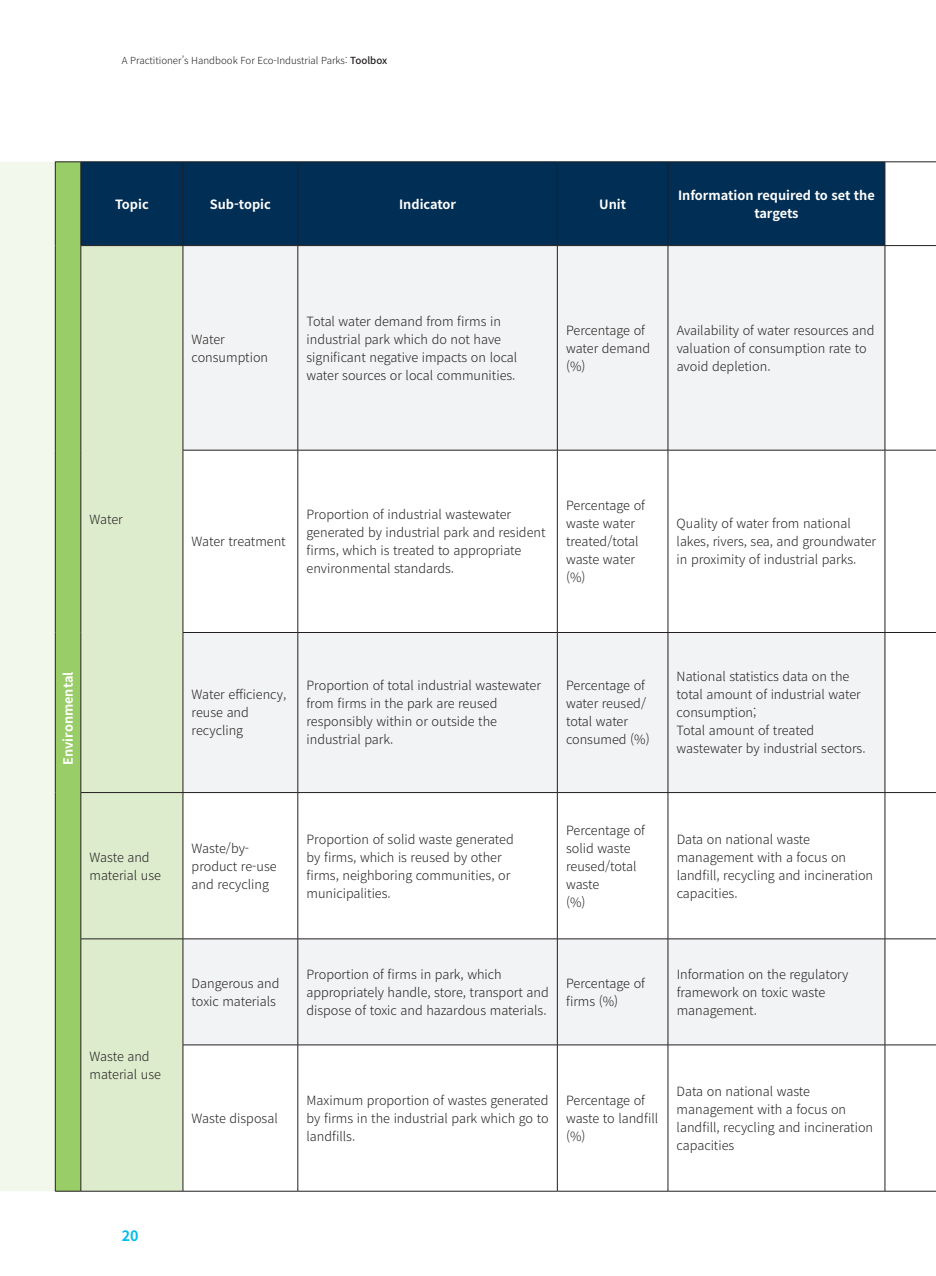
<style>
.page{position:relative;width:936px;height:1276px;background:#fff}
.page>*{position:absolute;margin:0;border:0;box-sizing:border-box;transform-origin:0 0}
.t1{font:700 14.25px "Noto Sans CJ Kkr";color:#01bcee}
.t2{font:300 12.75px/18px "Noto Sans CJ Kkr";color:#231f20}
.t3{font:700 12.75px/18px "Noto Sans CJ Kkr";color:#fff;text-align:center}
.t4{font:300 9.75px "Noto Sans CJ Kkr";color:#231f20}
.s1{font-weight:500}
</style>
<div class="page">
<div style="left:0;top:162px;width:55px;height:1029px;background:#f3f8ed"></div>
<div style="left:82px;top:163px;width:802px;height:82px;background:#002e54"></div>
<div style="left:82px;top:246px;width:101px;height:945px;background:#ddeccd"></div>
<div style="left:184px;top:246px;width:700px;height:204px;background:#f2f3f4"></div>
<svg style="left:184px;top:451px;width:700px;height:740px"></svg>
<hr style="left:81px;top:162px;width:102px;height:1px;background:#231f20">
<hr style="left:81px;top:162px;width:1px;height:83px;background:#231f20">
<hr style="left:183px;top:162px;width:115px;height:1px;background:#231f20">
<hr style="left:183px;top:162px;width:1px;height:83px;background:#231f20">
<hr style="left:298px;top:162px;width:259px;height:1px;background:#231f20">
<hr style="left:297px;top:162px;width:1px;height:83px;background:#231f20">
<hr style="left:557px;top:162px;width:111px;height:1px;background:#231f20">
<hr style="left:557px;top:162px;width:1px;height:83px;background:#231f20">
<hr style="left:668px;top:162px;width:216px;height:1px;background:#231f20">
<hr style="left:667px;top:162px;width:1px;height:83px;background:#231f20">
<hr style="left:884px;top:162px;width:51px;height:1px;background:#231f20">
<hr style="left:884px;top:162px;width:1px;height:83px;background:#231f20">
<hr style="left:81px;top:245px;width:102px;height:1px;background:#231f20">
<hr style="left:81px;top:246px;width:1px;height:204px;background:#231f20">
<hr style="left:183px;top:245px;width:115px;height:1px;background:#231f20">
<hr style="left:183px;top:246px;width:1px;height:204px;background:#231f20">
<hr style="left:298px;top:245px;width:259px;height:1px;background:#231f20">
<hr style="left:297px;top:246px;width:1px;height:204px;background:#231f20">
<hr style="left:557px;top:245px;width:111px;height:1px;background:#231f20">
<hr style="left:557px;top:246px;width:1px;height:204px;background:#231f20">
<hr style="left:668px;top:245px;width:216px;height:1px;background:#231f20">
<hr style="left:667px;top:246px;width:1px;height:204px;background:#231f20">
<hr style="left:884px;top:245px;width:51px;height:1px;background:#231f20">
<hr style="left:884px;top:246px;width:1px;height:204px;background:#231f20">
<hr style="left:81px;top:450px;width:1px;height:182px;background:#231f20">
<hr style="left:183px;top:450px;width:115px;height:1px;background:#231f20">
<hr style="left:183px;top:450px;width:1px;height:182px;background:#231f20">
<hr style="left:298px;top:450px;width:259px;height:1px;background:#231f20">
<hr style="left:297px;top:450px;width:1px;height:182px;background:#231f20">
<hr style="left:557px;top:450px;width:111px;height:1px;background:#231f20">
<hr style="left:557px;top:450px;width:1px;height:182px;background:#231f20">
<hr style="left:668px;top:450px;width:216px;height:1px;background:#231f20">
<hr style="left:667px;top:450px;width:1px;height:182px;background:#231f20">
<hr style="left:884px;top:450px;width:51px;height:1px;background:#231f20">
<hr style="left:884px;top:450px;width:1px;height:182px;background:#231f20">
<hr style="left:81px;top:632px;width:1px;height:160px;background:#231f20">
<hr style="left:183px;top:632px;width:115px;height:1px;background:#231f20">
<hr style="left:183px;top:632px;width:1px;height:160px;background:#231f20">
<hr style="left:298px;top:632px;width:259px;height:1px;background:#231f20">
<hr style="left:297px;top:632px;width:1px;height:160px;background:#231f20">
<hr style="left:557px;top:632px;width:111px;height:1px;background:#231f20">
<hr style="left:557px;top:632px;width:1px;height:160px;background:#231f20">
<hr style="left:668px;top:632px;width:216px;height:1px;background:#231f20">
<hr style="left:667px;top:632px;width:1px;height:160px;background:#231f20">
<hr style="left:884px;top:632px;width:51px;height:1px;background:#231f20">
<hr style="left:884px;top:632px;width:1px;height:160px;background:#231f20">
<hr style="left:81px;top:792px;width:102px;height:1px;background:#231f20">
<hr style="left:81px;top:792px;width:1px;height:146px;background:#231f20">
<hr style="left:183px;top:792px;width:115px;height:1px;background:#231f20">
<hr style="left:183px;top:792px;width:1px;height:146px;background:#231f20">
<hr style="left:298px;top:792px;width:259px;height:1px;background:#231f20">
<hr style="left:297px;top:792px;width:1px;height:146px;background:#231f20">
<hr style="left:557px;top:792px;width:111px;height:1px;background:#231f20">
<hr style="left:557px;top:792px;width:1px;height:146px;background:#231f20">
<hr style="left:668px;top:792px;width:216px;height:1px;background:#231f20">
<hr style="left:667px;top:792px;width:1px;height:146px;background:#231f20">
<hr style="left:884px;top:792px;width:51px;height:1px;background:#231f20">
<hr style="left:884px;top:792px;width:1px;height:146px;background:#231f20">
<hr style="left:81px;top:938px;width:102px;height:1px;background:#231f20">
<hr style="left:81px;top:939px;width:1px;height:106px;background:#231f20">
<hr style="left:183px;top:938px;width:115px;height:1px;background:#231f20">
<hr style="left:183px;top:939px;width:1px;height:105px;background:#231f20">
<hr style="left:298px;top:938px;width:259px;height:1px;background:#231f20">
<hr style="left:297px;top:939px;width:1px;height:105px;background:#231f20">
<hr style="left:557px;top:938px;width:111px;height:1px;background:#231f20">
<hr style="left:557px;top:939px;width:1px;height:105px;background:#231f20">
<hr style="left:668px;top:938px;width:216px;height:1px;background:#231f20">
<hr style="left:667px;top:939px;width:1px;height:105px;background:#231f20">
<hr style="left:884px;top:938px;width:51px;height:1px;background:#231f20">
<hr style="left:884px;top:939px;width:1px;height:105px;background:#231f20">
<hr style="left:81px;top:1045px;width:1px;height:146px;background:#231f20">
<hr style="left:183px;top:1044px;width:115px;height:1px;background:#231f20">
<hr style="left:183px;top:1045px;width:1px;height:146px;background:#231f20">
<hr style="left:298px;top:1044px;width:259px;height:1px;background:#231f20">
<hr style="left:297px;top:1045px;width:1px;height:146px;background:#231f20">
<hr style="left:557px;top:1044px;width:111px;height:1px;background:#231f20">
<hr style="left:557px;top:1045px;width:1px;height:146px;background:#231f20">
<hr style="left:668px;top:1044px;width:216px;height:1px;background:#231f20">
<hr style="left:667px;top:1045px;width:1px;height:146px;background:#231f20">
<hr style="left:884px;top:1044px;width:51px;height:1px;background:#231f20">
<hr style="left:884px;top:1045px;width:1px;height:146px;background:#231f20">
<svg style="left:55px;top:162px;width:26px;height:1030px;background:#91c263"></svg>
<hr style="left:81px;top:1191px;width:102px;height:1px;background:#231f20">
<hr style="left:183px;top:1191px;width:115px;height:1px;background:#231f20">
<hr style="left:298px;top:1191px;width:259px;height:1px;background:#231f20">
<hr style="left:557px;top:1191px;width:111px;height:1px;background:#231f20">
<hr style="left:668px;top:1191px;width:216px;height:1px;background:#231f20">
<hr style="left:884px;top:1191px;width:51px;height:1px;background:#231f20">
<p class="t4" style="left:122px;top:55px;width:267px">A Practitioner’s Handbook For Eco-Industrial Parks: <span class="s1">Toolbox</span></p>
<p class="t3" style="left:115px;top:195px;width:35px">Topic</p>
<p class="t3" style="left:210px;top:195px;width:62px">Sub-topic</p>
<p class="t3" style="left:399px;top:195px;width:58px">Indicator</p>
<p class="t3" style="left:599px;top:195px;width:28px">Unit</p>
<p class="t3" style="left:678px;top:186px;width:198px">Information required to set the targets</p>
<p class="t2" style="left:192px;top:330px;width:78px">Water consumption</p>
<p class="t2" style="left:306px;top:312px;width:212px">Total water demand from firms in industrial park which do not have significant negative impacts on local water sources or local communities.</p>
<p class="t2" style="left:566px;top:321px;width:86px">Percentage of water demand (%)</p>
<p class="t2" style="left:676px;top:321px;width:199px">Availability of water resources and valuation of consumption rate to avoid depletion.</p>
<p class="t2" style="left:89px;top:510px;width:35px">Water</p>
<p class="t2" style="left:192px;top:533px;width:96px">Water treatment</p>
<p class="t2" style="left:306px;top:506px;width:240px">Proportion of industrial wastewater generated by industrial park and resident firms, which is treated to appropriate environmental standards.</p>
<p class="t2" style="left:566px;top:497px;width:80px">Percentage of waste water treated/total waste water (%)</p>
<p class="t2" style="left:676px;top:515px;width:201px">Quality of water from national lakes, rivers, sea, and groundwater in proximity of industrial parks.</p>
<p class="t3" style="left:59px;top:765px;width:95px;rotate:-90deg">Environmental</p>
<p class="t2" style="left:192px;top:686px;width:96px">Water efficiency, reuse and recycling</p>
<p class="t2" style="left:306px;top:677px;width:236px">Proportion of total industrial wastewater from firms in the park are reused responsibly within or outside the industrial park.</p>
<p class="t2" style="left:566px;top:677px;width:85px">Percentage of water reused/ total water consumed (%)</p>
<p class="t2" style="left:676px;top:668px;width:190px">National statistics data on the total amount of industrial water consumption;<br>Total amount of treated wastewater by industrial sectors.</p>
<p class="t2" style="left:89px;top:848px;width:73px">Waste and material use</p>
<p class="t2" style="left:192px;top:839px;width:86px">Waste/by&shy;product re-use and recycling</p>
<p class="t2" style="left:306px;top:830px;width:209px">Proportion of solid waste generated by firms, which is reused by other firms, neighboring communities, or municipalities.</p>
<p class="t2" style="left:566px;top:821px;width:80px">Percentage of solid waste reused/total waste<br>(%)</p>
<p class="t2" style="left:676px;top:830px;width:198px">Data on national waste management with a focus on landfill, recycling and incineration capacities.</p>
<p class="t2" style="left:89px;top:1047px;width:73px">Waste and material use</p>
<p class="t2" style="left:192px;top:974px;width:89px">Dangerous and toxic materials</p>
<p class="t2" style="left:306px;top:965px;width:244px">Proportion of firms in park, which appropriately handle, store, transport and dispose of toxic and hazardous materials.</p>
<p class="t2" style="left:566px;top:974px;width:80px">Percentage of firms (%)</p>
<p class="t2" style="left:676px;top:965px;width:173px">Information on the regulatory framework on toxic waste management.</p>
<p class="t2" style="left:192px;top:1109px;width:88px">Waste disposal</p>
<p class="t2" style="left:306px;top:1091px;width:244px;text-align:justify">Maximum proportion of wastes generated by firms in the industrial park which go to landfills.</p>
<p class="t2" style="left:566px;top:1091px;width:94px">Percentage of waste to landfill (%)</p>
<p class="t2" style="left:676px;top:1082px;width:198px">Data on national waste management with a focus on landfill, recycling and incineration capacities</p>
<p class="t1" style="left:122px;top:1227px;width:18px">20</p>
</div>
